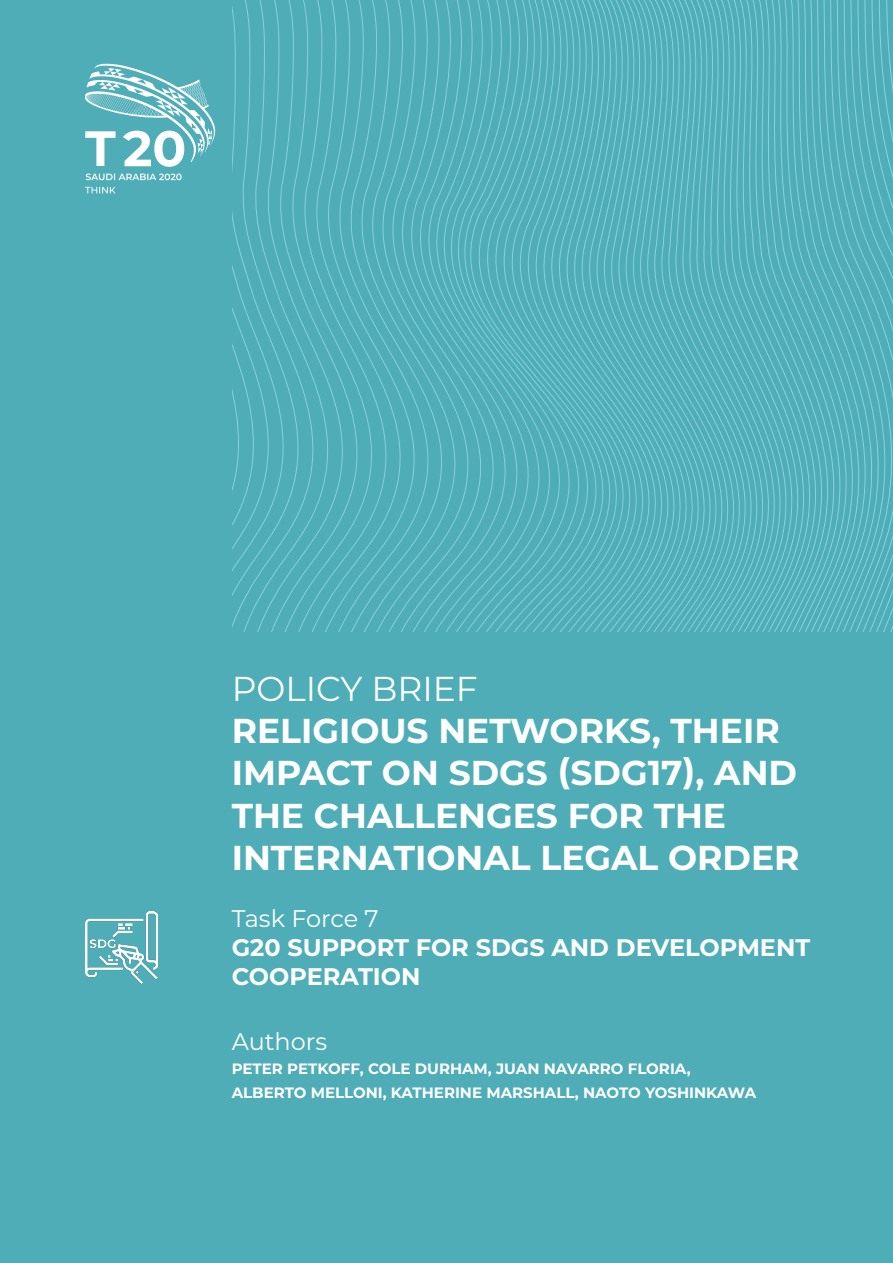
<style>
.page{position:relative;width:893px;height:1263px;background:#4fadb8}
.page>*{position:absolute;margin:0;border:0;box-sizing:border-box;transform-origin:0 0}
.t1{font:700 34.5px/42px "Montserrat";color:#fff}
.t2{font:34.5px "Montserrat";color:#fff}
.t3{font:700 24px/28.8px "Montserrat";color:#fff}
.t4{font:24px "Montserrat";color:#fff}
.t5{font:700 15px/24px "Montserrat";color:#fff}
</style>
<div class="page">
<svg style="left:232px;top:6px;width:7px;height:622px"></svg>
<svg style="left:239px;top:0;width:12px;height:631px"></svg>
<svg style="left:251px;top:0;width:11px;height:631px"></svg>
<svg style="left:262px;top:9px;width:12px;height:622px"></svg>
<svg style="left:274px;top:0;width:11px;height:627px"></svg>
<svg style="left:285px;top:0;width:12px;height:631px"></svg>
<svg style="left:297px;top:0;width:11px;height:631px"></svg>
<svg style="left:308px;top:0;width:10px;height:631px"></svg>
<svg style="left:318px;top:0;width:11px;height:631px"></svg>
<svg style="left:329px;top:0;width:10px;height:631px"></svg>
<svg style="left:339px;top:0;width:9px;height:631px"></svg>
<svg style="left:348px;top:12px;width:10px;height:619px"></svg>
<svg style="left:358px;top:0;width:9px;height:631px"></svg>
<svg style="left:367px;top:0;width:8px;height:628px"></svg>
<svg style="left:375px;top:12px;width:9px;height:619px"></svg>
<svg style="left:384px;top:0;width:7px;height:631px"></svg>
<svg style="left:391px;top:0;width:8px;height:629px"></svg>
<svg style="left:399px;top:1px;width:6px;height:630px"></svg>
<svg style="left:421px;top:0;width:8px;height:631px"></svg>
<svg style="left:429px;top:0;width:8px;height:631px"></svg>
<svg style="left:437px;top:9px;width:7px;height:621px"></svg>
<svg style="left:444px;top:0;width:8px;height:631px"></svg>
<svg style="left:452px;top:0;width:8px;height:631px"></svg>
<svg style="left:460px;top:13px;width:7px;height:615px"></svg>
<svg style="left:467px;top:0;width:8px;height:631px"></svg>
<svg style="left:475px;top:0;width:7px;height:631px"></svg>
<svg style="left:482px;top:0;width:7px;height:631px"></svg>
<svg style="left:489px;top:0;width:8px;height:631px"></svg>
<svg style="left:497px;top:0;width:7px;height:631px"></svg>
<svg style="left:504px;top:0;width:7px;height:631px"></svg>
<svg style="left:511px;top:0;width:7px;height:631px"></svg>
<svg style="left:518px;top:0;width:7px;height:631px"></svg>
<svg style="left:525px;top:0;width:7px;height:631px"></svg>
<svg style="left:532px;top:0;width:7px;height:631px"></svg>
<svg style="left:539px;top:0;width:7px;height:631px"></svg>
<svg style="left:546px;top:0;width:7px;height:631px"></svg>
<svg style="left:553px;top:0;width:7px;height:631px"></svg>
<svg style="left:560px;top:0;width:7px;height:631px"></svg>
<svg style="left:567px;top:0;width:6px;height:631px"></svg>
<svg style="left:573px;top:0;width:7px;height:631px"></svg>
<svg style="left:580px;top:0;width:7px;height:631px"></svg>
<svg style="left:587px;top:0;width:7px;height:631px"></svg>
<svg style="left:594px;top:0;width:7px;height:631px"></svg>
<svg style="left:601px;top:0;width:6px;height:631px"></svg>
<svg style="left:607px;top:0;width:7px;height:631px"></svg>
<svg style="left:614px;top:0;width:7px;height:631px"></svg>
<svg style="left:621px;top:0;width:6px;height:631px"></svg>
<svg style="left:627px;top:0;width:7px;height:631px"></svg>
<svg style="left:634px;top:0;width:7px;height:631px"></svg>
<svg style="left:641px;top:0;width:7px;height:631px"></svg>
<svg style="left:648px;top:0;width:7px;height:631px"></svg>
<svg style="left:655px;top:0;width:6px;height:631px"></svg>
<svg style="left:661px;top:0;width:7px;height:631px"></svg>
<svg style="left:668px;top:0;width:7px;height:631px"></svg>
<svg style="left:675px;top:0;width:7px;height:631px"></svg>
<svg style="left:682px;top:0;width:7px;height:631px"></svg>
<svg style="left:689px;top:0;width:7px;height:631px"></svg>
<svg style="left:696px;top:0;width:7px;height:631px"></svg>
<svg style="left:703px;top:0;width:7px;height:631px"></svg>
<svg style="left:710px;top:0;width:7px;height:631px"></svg>
<svg style="left:717px;top:0;width:7px;height:631px"></svg>
<svg style="left:724px;top:0;width:7px;height:631px"></svg>
<svg style="left:731px;top:0;width:8px;height:631px"></svg>
<svg style="left:739px;top:0;width:7px;height:631px"></svg>
<svg style="left:746px;top:0;width:7px;height:631px"></svg>
<svg style="left:753px;top:0;width:8px;height:631px"></svg>
<svg style="left:761px;top:0;width:8px;height:631px"></svg>
<svg style="left:769px;top:0;width:7px;height:631px"></svg>
<svg style="left:776px;top:0;width:8px;height:631px"></svg>
<svg style="left:784px;top:0;width:8px;height:631px"></svg>
<svg style="left:792px;top:0;width:8px;height:631px"></svg>
<svg style="left:800px;top:0;width:8px;height:631px"></svg>
<svg style="left:808px;top:0;width:8px;height:631px"></svg>
<svg style="left:816px;top:0;width:8px;height:631px"></svg>
<svg style="left:824px;top:0;width:69px;height:631px"></svg>
<svg style="left:85px;top:64px;width:130px;height:129px"></svg>
<img style="left:85px;top:912px;width:72px;height:72px">
<p class="t2" style="left:232px;top:665px;width:247px">POLICY BRIEF</p>
<p class="t1" style="left:232px;top:708px;width:569px">RELIGIOUS NETWORKS, THEIR<br>IMPACT ON SDGS (SDG17), AND<br>THE CHALLENGES FOR THE<br>INTERNATIONAL LEGAL ORDER</p>
<p class="t4" style="left:232px;top:902px;width:149px">Task Force 7</p>
<p class="t3" style="left:232px;top:932px;width:580px">G20 SUPPORT FOR SDGS AND DEVELOPMENT<br>COOPERATION</p>
<p class="t4" style="left:232px;top:1024px;width:97px">Authors</p>
<p class="t5" style="left:232px;top:1055px;width:526px">PETER PETKOFF, COLE DURHAM, JUAN NAVARRO FLORIA,<br>ALBERTO MELLONI, KATHERINE MARSHALL, NAOTO YOSHINKAWA</p>
</div>
